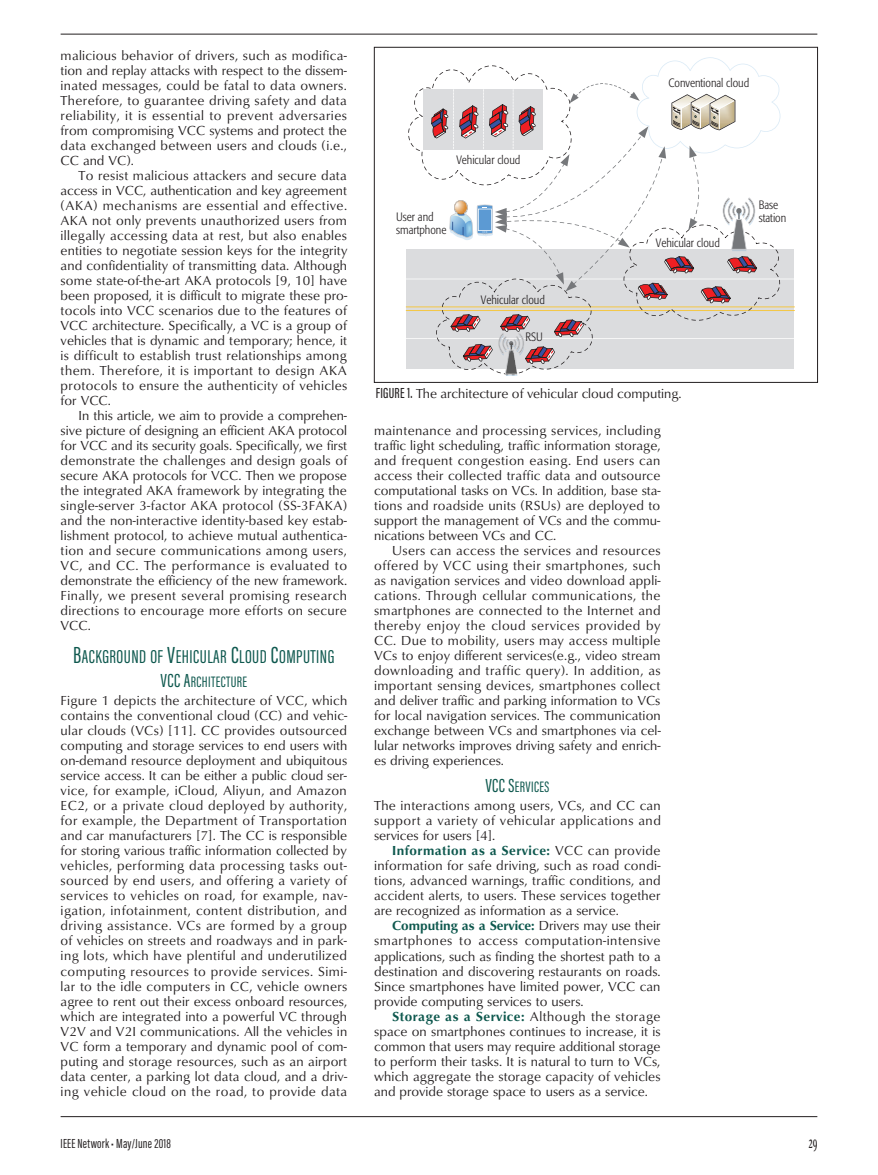
<style>
.page{position:relative;width:878px;height:1175px;background:#fff}
.page>*{position:absolute;margin:0;border:0;box-sizing:border-box;transform-origin:0 0}
.t1{font:19.2px "Acumin Pro Extra Cond Regular SC800";letter-spacing:.025em;color:#0e584e}
.t2{font:16.5px "Matrix II Ext OT Narrow SC800";color:#231f20}
.t3{font:15.6px "Acumin Pro Extra Cond Regular SC800";letter-spacing:.025em;color:#0e584e}
.t4{font:13.5px/15px "Classico URW";letter-spacing:.005em;color:#231f20;text-align:justify}
.t5{font:13.5px "Acumin Pro Extra Cond";letter-spacing:.015em;color:#231f20}
.t6{font:300 condensed 12px/13.5px "Formata";color:#231f20}
.s1{font-size:24px}
.s2{font-size:19.5px}
.s3{font-family:"Acumin Pro Extra Cond";font-weight:500;font-size:15px}
.s4{font-weight:700;color:#0e584e}
</style>
<div class="page">
<hr style="left:61px;top:34px;width:756px;height:1px;background:#231f20">
<hr style="left:61px;top:1115px;width:756px;height:1px;background:#231f20">
<div style="left:406px;top:249px;width:388px;height:119px;background:#dbdcde"></div>
<hr style="left:403px;top:278px;width:391px;height:1px;background:#fff">
<hr style="left:403px;top:338px;width:391px;height:1px;background:#fff">
<hr style="left:405px;top:306px;width:389px;height:1px;background:#fcc011">
<hr style="left:405px;top:310px;width:389px;height:1px;background:#fcc011">
<svg style="left:408px;top:57px;width:372px;height:317px"></svg>
<img style="left:505px;top:343px;width:12px;height:33px">
<div style="left:374px;top:47px;width:443px;height:335px;border:1px solid #231f20"></div>
<p class="t4" style="left:61px;top:47px;width:288px">malicious behavior of drivers, such as modifica&shy;tion and replay attacks with respect to the dissem&shy;inated messages, could be fatal to data owners.<br>Therefore, to guarantee driving safety and data reliability, it is essential to prevent adversaries from compromising VCC systems and protect the data exchanged between users and clouds (i.e., CC and VC).</p>
<p class="t4" style="left:61px;top:167px;width:288px;text-indent:18px">To resist malicious attackers and secure data access in VCC, authentication and key agreement (AKA) mechanisms are essential and effective.<br>AKA not only prevents unauthorized users from illegally accessing data at rest, but also enables entities to negotiate session keys for the integrity and confidentiality of transmitting data. Although some state-of-the-art AKA protocols [9, 10] have been proposed, it is difficult to migrate these pro&shy;tocols into VCC scenarios due to the features of VCC architecture. Specifically, a VC is a group of vehicles that is dynamic and temporary; hence, it is difficult to establish trust relationships among them. Therefore, it is important to design AKA protocols to ensure the authenticity of vehicles for VCC.</p>
<p class="t4" style="left:61px;top:407px;width:288px;text-indent:18px">In this article, we aim to provide a comprehen&shy;sive picture of designing an efficient AKA protocol for VCC and its security goals. Specifically, we first demonstrate the challenges and design goals of secure AKA protocols for VCC. Then we propose the integrated AKA framework by integrating the single-server 3-factor AKA protocol (SS-3FAKA) and the non-interactive identity-based key estab&shy;lishment protocol, to achieve mutual authentica&shy;tion and secure communications among users, VC, and CC. The performance is evaluated to demonstrate the efficiency of the new framework.<br>Finally, we present several promising research directions to encourage more efforts on secure VCC.</p>
<h1 class="t1" style="left:73px;top:645px;width:263px"><span class="s1">B</span>ACKGROUND OF <span class="s1">V</span>EHICULAR <span class="s1">C</span>LOUD <span class="s1">C</span>OMPUTING</h1>
<p class="t3" style="left:160px;top:672px;width:88px"><span class="s2">VCC A</span>RCHITECTURE</p>
<p class="t4" style="left:61px;top:692px;width:288px">Figure 1 depicts the architecture of VCC, which contains the conventional cloud (CC) and vehic&shy;ular clouds (VCs) [11]. CC provides outsourced computing and storage services to end users with on-demand resource deployment and ubiquitous service access. It can be either a public cloud ser&shy;vice, for example, iCloud, Aliyun, and Amazon EC2, or a private cloud deployed by authority, for example, the Department of Transportation and car manufacturers [7]. The CC is responsible for storing various traffic information collected by vehicles, performing data processing tasks out&shy;sourced by end users, and offering a variety of services to vehicles on road, for example, nav&shy;igation, infotainment, content distribution, and driving assistance. VCs are formed by a group of vehicles on streets and roadways and in park&shy;ing lots, which have plentiful and underutilized computing resources to provide services. Simi&shy;lar to the idle computers in CC, vehicle owners agree to rent out their excess onboard resources, which are integrated into a powerful VC through V2V and V2I communications. All the vehicles in VC form a temporary and dynamic pool of com&shy;puting and storage resources, such as an airport data center, a parking lot data cloud, and a driv&shy;ing vehicle cloud on the road, to provide data</p>
<p class="t6" style="left:668px;top:76px;width:82px">Conventional cloud</p>
<p class="t6" style="left:456px;top:153px;width:65px">Vehicular cloud</p>
<p class="t6" style="left:396px;top:210px;width:52px">User and smartphone</p>
<p class="t6" style="left:480px;top:293px;width:65px">Vehicular cloud</p>
<p class="t6" style="left:525px;top:330px;width:19px">RSU</p>
<p class="t6" style="left:655px;top:236px;width:65px">Vehicular cloud</p>
<p class="t4" style="left:375px;top:386px;width:307px"><span class="s3">FIGURE 1.</span> The architecture of vehicular cloud computing.</p>
<p class="t4" style="left:374px;top:422px;width:288px">maintenance and processing services, including traffic light scheduling, traffic information storage, and frequent congestion easing. End users can access their collected traffic data and outsource computational tasks on VCs. In addition, base sta&shy;tions and roadside units (RSUs) are deployed to support the management of VCs and the commu&shy;nications between VCs and CC.</p>
<p class="t4" style="left:374px;top:542px;width:288px;text-indent:18px">Users can access the services and resources offered by VCC using their smartphones, such as navigation services and video download appli&shy;cations. Through cellular communications, the smartphones are connected to the Internet and thereby enjoy the cloud services provided by CC. Due to mobility, users may access multiple VCs to enjoy different services(e.g., video stream downloading and traffic query). In addition, as important sensing devices, smartphones collect and deliver traffic and parking information to VCs for local navigation services. The communication exchange between VCs and smartphones via cel&shy;lular networks improves driving safety and enrich&shy;es driving experiences.</p>
<p class="t3" style="left:485px;top:777px;width:65px"><span class="s2">VCC S</span>ERVICES</p>
<p class="t4" style="left:374px;top:797px;width:288px">The interactions among users, VCs, and CC can support a variety of vehicular applications and services for users [4].</p>
<p class="t4" style="left:374px;top:842px;width:288px;text-indent:18px"><span class="s4">Information as a Service:</span> VCC can provide information for safe driving, such as road condi&shy;tions, advanced warnings, traffic conditions, and accident alerts, to users. These services together are recognized as information as a service.</p>
<p class="t4" style="left:374px;top:917px;width:288px;text-indent:18px"><span class="s4">Computing as a Service:</span> Drivers may use their smartphones to access computation-intensive applications, such as finding the shortest path to a destination and discovering restaurants on roads.<br>Since smartphones have limited power, VCC can provide computing services to users.</p>
<p class="t4" style="left:374px;top:1007px;width:288px;text-indent:18px"><span class="s4">Storage as a Service:</span> Although the storage space on smartphones continues to increase, it is common that users may require additional storage to perform their tasks. It is natural to turn to VCs, which aggregate the storage capacity of vehicles and provide storage space to users as a service.</p>
<p class="t6" style="left:758px;top:198px;width:29px">Base station</p>
<p class="t5" style="left:61px;top:1134px;width:112px">IEEE Network • May/June 2018</p>
<p class="t2" style="left:808px;top:1131px;width:10px">29</p>
</div>
